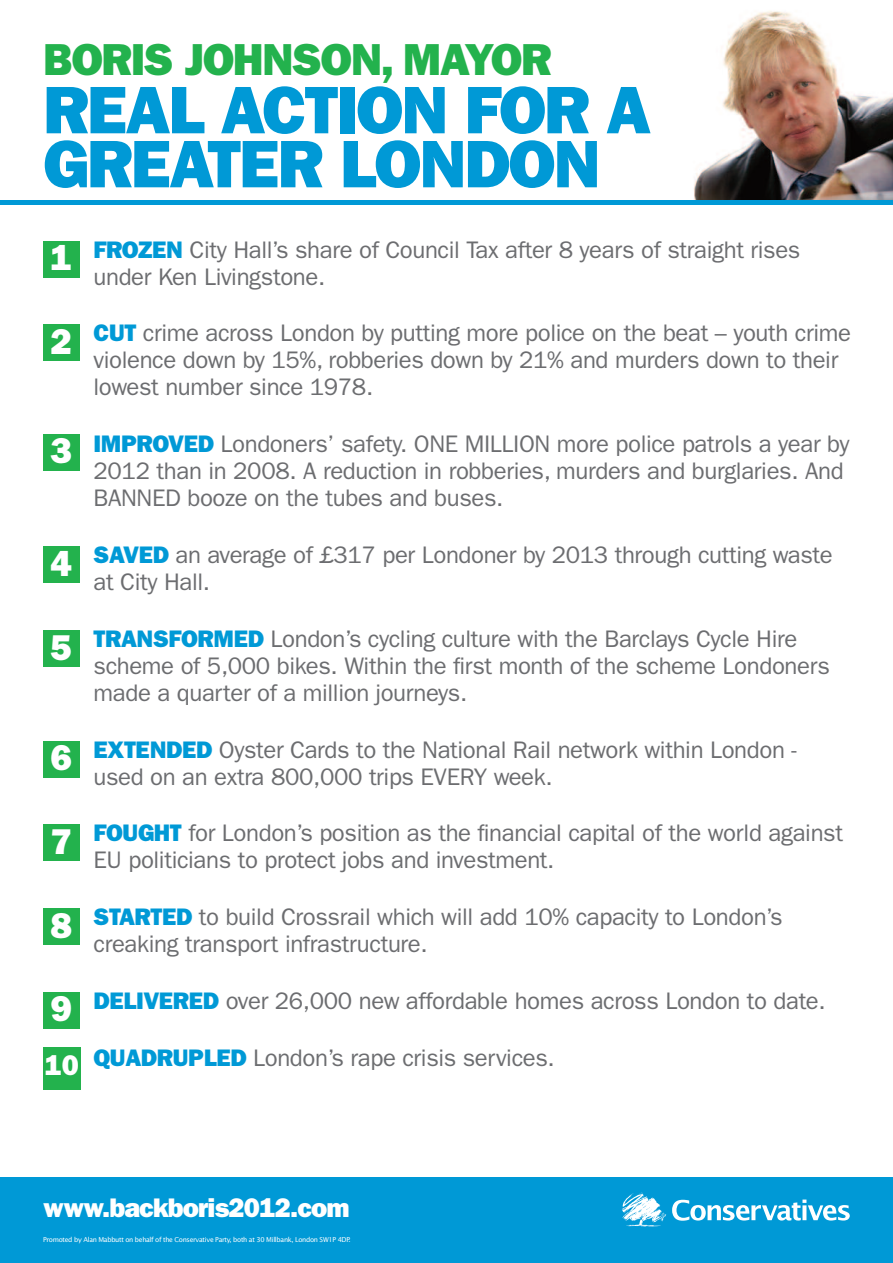
<style>
.page{position:relative;width:893px;height:1263px;background:#fff}
.page>*{position:absolute;margin:0;border:0;box-sizing:border-box;transform-origin:0 0}
.t1{font:800 67.5px/54px "Franklin Gothic";letter-spacing:-.03em;color:#0099d6}
.t2{font:800 45px "Franklin Gothic";letter-spacing:-.03em;color:#23b24d}
.t3{font:800 36px "Franklin Gothic";color:#fff}
.t4{font:800 28.5px "Franklin Gothic";color:#fff}
.t5{font:800 27px "Franklin Gothic";letter-spacing:-.03em;color:#fff}
.t6{font:24px/27px "Franklin Gothic";letter-spacing:-.015em;color:#6c6d70}
.t7{font:6.75px "Lucida Sans";letter-spacing:-.045em;color:#fff}
.s1{font-weight:800;color:#0099d6}
</style>
<div class="page">
<div style="left:0;top:1177px;width:893px;height:86px;background:#0099d6"></div>
<img style="left:647px;top:11px;width:246px;height:190px">
<div style="left:43px;top:241px;width:36px;height:36px;background:#23b24d"></div>
<div style="left:43px;top:324px;width:36px;height:36px;background:#23b24d"></div>
<div style="left:43px;top:434px;width:36px;height:36px;background:#23b24d"></div>
<div style="left:43px;top:547px;width:36px;height:36px;background:#23b24d"></div>
<div style="left:43px;top:631px;width:36px;height:36px;background:#23b24d"></div>
<div style="left:43px;top:741px;width:36px;height:36px;background:#23b24d"></div>
<div style="left:43px;top:825px;width:36px;height:36px;background:#23b24d"></div>
<div style="left:43px;top:908px;width:36px;height:36px;background:#23b24d"></div>
<div style="left:43px;top:992px;width:36px;height:36px;background:#23b24d"></div>
<div style="left:43px;top:1048px;width:38px;height:42px;background:#23b24d"></div>
<svg style="left:622px;top:1192px;width:228px;height:34px"></svg>
<hr style="left:0;top:201px;width:893px;height:4px;background:#0099d6">
<h2 class="t2" style="left:43px;top:44px;width:510px">BORIS JOHNSON, MAYOR</h2>
<h1 class="t1" style="left:43px;top:89px;width:609px">REAL ACTION FOR A<br>GREATER LONDON</h1>
<h3 class="t3" style="left:50px;top:246px;width:23px">1</h3>
<h3 class="t3" style="left:50px;top:329px;width:23px">2</h3>
<h3 class="t3" style="left:50px;top:439px;width:23px">3</h3>
<h3 class="t3" style="left:50px;top:551px;width:23px">4</h3>
<h3 class="t3" style="left:50px;top:635px;width:23px">5</h3>
<h3 class="t3" style="left:50px;top:745px;width:23px">6</h3>
<h3 class="t3" style="left:50px;top:829px;width:23px">7</h3>
<h3 class="t3" style="left:50px;top:913px;width:23px">8</h3>
<h3 class="t3" style="left:50px;top:997px;width:23px">9</h3>
<p class="t4" style="left:45px;top:1055px;width:36px">10</p>
<p class="t6" style="left:94px;top:238px;width:708px"><span class="s1">FROZEN</span> City Hall’s share of Council Tax after 8 years of straight rises under Ken Livingstone.</p>
<p class="t6" style="left:94px;top:322px;width:759px"><span class="s1">CUT</span> crime across London by putting more police on the beat – youth crime violence down by 15%, robberies down by 21% and murders down to their lowest number since 1978.</p>
<p class="t6" style="left:94px;top:432px;width:757px"><span class="s1">IMPROVED</span> Londoners’ safety. ONE MILLION more police patrols a year by<br>2012 than in 2008. A reduction in robberies, murders and burglaries. And<br>BANNED booze on the tubes and buses.</p>
<p class="t6" style="left:94px;top:543px;width:741px"><span class="s1">SAVED</span> an average of £317 per Londoner by 2013 through cutting waste at City Hall.</p>
<p class="t6" style="left:94px;top:627px;width:738px"><span class="s1">TRANSFORMED</span> London’s cycling culture with the Barclays Cycle Hire scheme of 5,000 bikes. Within the first month of the scheme Londoners made a quarter of a million journeys.</p>
<p class="t6" style="left:94px;top:738px;width:705px"><span class="s1">EXTENDED</span> Oyster Cards to the National Rail network within London - used on an extra 800,000 trips EVERY week.</p>
<p class="t6" style="left:94px;top:822px;width:751px"><span class="s1">FOUGHT</span> for London’s position as the financial capital of the world against<br>EU politicians to protect jobs and investment.</p>
<p class="t6" style="left:94px;top:905px;width:691px"><span class="s1">STARTED</span> to build Crossrail which will add 10% capacity to London’s creaking transport infrastructure.</p>
<p class="t6" style="left:94px;top:989px;width:734px"><span class="s1">DELIVERED</span> over 26,000 new affordable homes across London to date.</p>
<p class="t6" style="left:94px;top:1046px;width:463px"><span class="s1">QUADRUPLED</span> London’s rape crisis services.</p>
<p class="t5" style="left:43px;top:1199px;width:308px">www.backboris2012.com</p>
<p class="t7" style="left:43px;top:1237px;width:309px">Promoted by Alan Mabbutt on behalf of the Conservative Party, both at 30 Millbank, London SW1P 4DP.</p>
</div>
